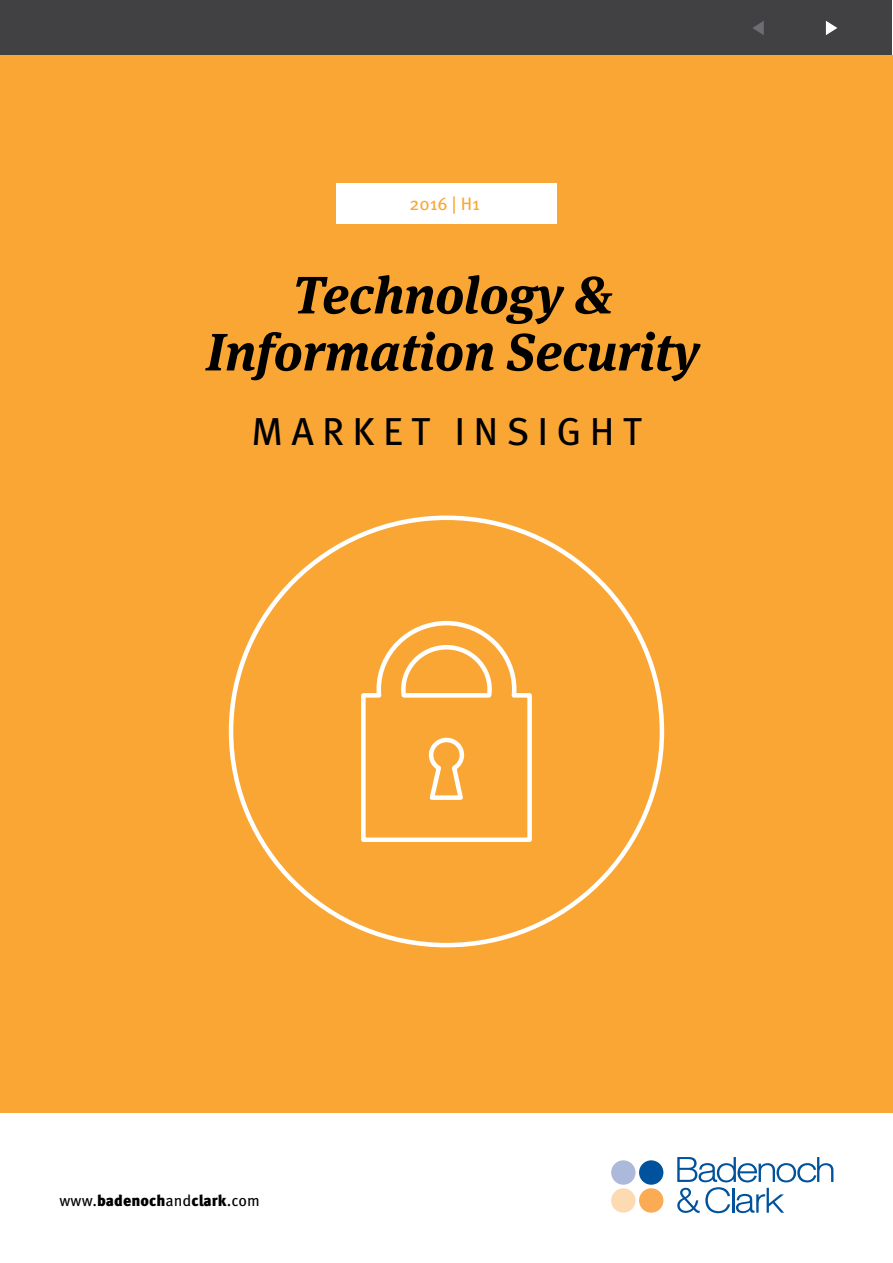
<style>
.page{position:relative;width:893px;height:1263px;background:#fff}
.page>*{position:absolute;margin:0;border:0;box-sizing:border-box;transform-origin:0 0}
.t1{font:italic 700 52.5px/57px "Meta Serif Pro";color:#000;text-align:center}
.t2{font:39px "Meta Pro";letter-spacing:.21em;color:#000}
.t3{font:18px "Meta Pro";color:#faa634}
.t4{font:900 15.75px "Meta Pro";color:#000}
.s1{font-weight:400}
</style>
<div class="page">
<div style="left:0;top:55px;width:893px;height:1058px;background:#faa634"></div>
<div style="left:639px;top:1188px;width:24px;height:25px;background:#faab54;border-radius:50%"></div>
<div style="left:639px;top:1160px;width:24px;height:25px;background:#00529c;border-radius:50%"></div>
<div style="left:611px;top:1188px;width:24px;height:25px;background:#fedab2;border-radius:50%"></div>
<div style="left:611px;top:1160px;width:24px;height:25px;background:#adb9da;border-radius:50%"></div>
<svg style="left:677px;top:1157px;width:156px;height:56px"></svg>
<div style="left:1px;top:1px;width:891px;height:54px;background:#414042"></div>
<svg style="left:361px;top:620px;width:171px;height:222px"></svg>
<div style="left:336px;top:183px;width:221px;height:40px;background:#fff"></div>
<svg style="left:826px;top:21px;width:11px;height:14px"></svg>
<svg style="left:753px;top:21px;width:11px;height:14px"></svg>
<p class="t3" style="left:410px;top:190px;width:72px">2016 | H1</p>
<p class="t1" style="left:206px;top:262px;width:495px">Technology &amp;<br>Information Security</p>
<p class="t2" style="left:252px;top:402px;width:391px">MARKET INSIGHT</p>
<p class="t4" style="left:60px;top:1187px;width:202px"><span class="s1">www.</span>badenoch<span class="s1">and</span>clark<span class="s1">.com</span></p>
</div>
